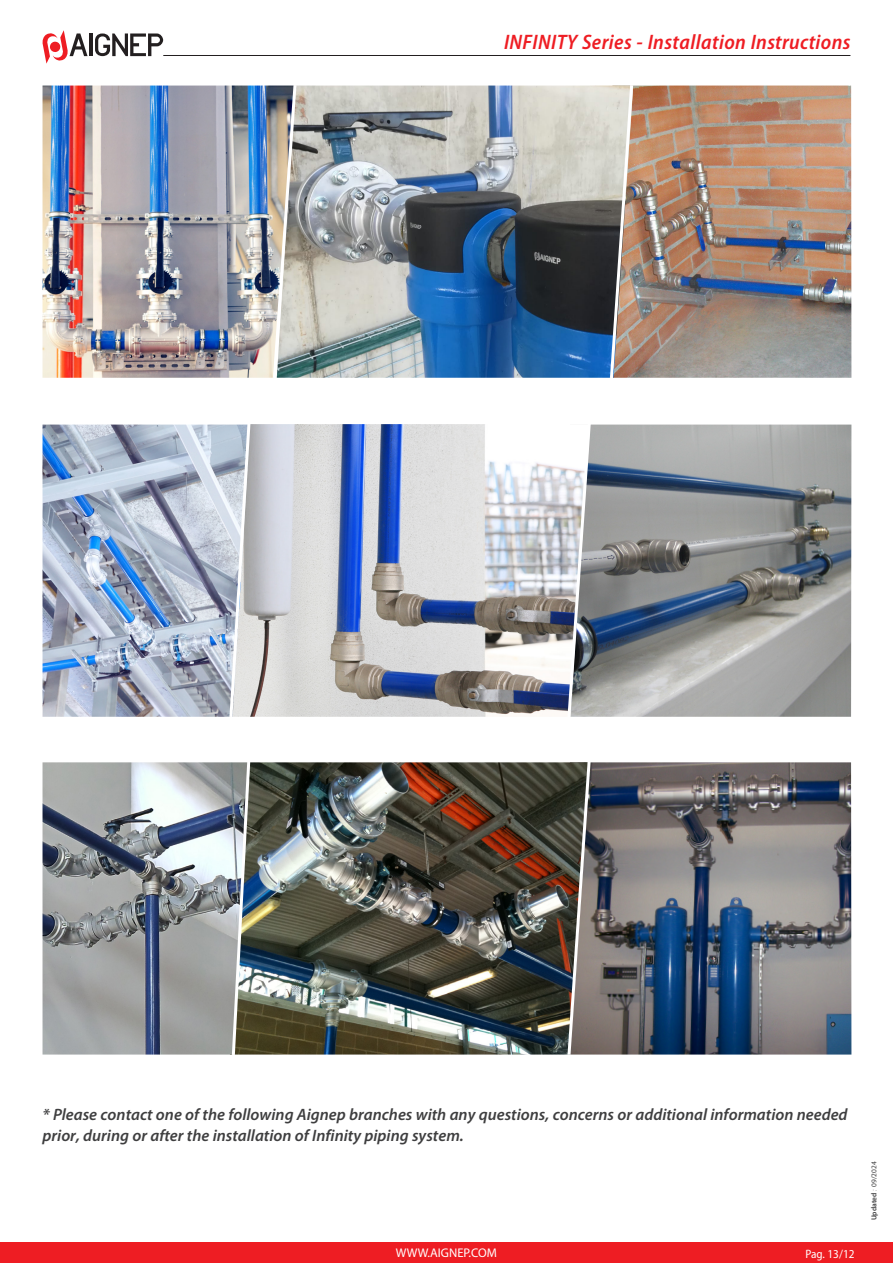
<style>
.page{position:relative;width:893px;height:1263px;background:#fff}
.page>*{position:absolute;margin:0;border:0;box-sizing:border-box;transform-origin:0 0}
.t1{font:italic 600 semi-condensed 21px "Myriad Pro";letter-spacing:.02em;color:#ee1d23}
.GB_-_Descrizione_-_Elenco{font:italic 600 16.5px/21px "Myriad Pro";color:#3e3e3f}
.t2{font:12.6px "Myriad Pro";color:#fff}
.t3{font:semi-condensed 12.15px "Myriad Pro";color:#fff}
.t4{font:600 7.35px "Myriad Pro";color:#3e3e3f}
.s1{font-weight:300;font-style:italic}
.s2{font-weight:400}
</style>
<div class="page">
<img style="left:635px;top:86px;width:216px;height:292px">
<img style="left:298px;top:86px;width:310px;height:292px">
<img style="left:43px;top:86px;width:228px;height:292px">
<img style="left:608px;top:85px;width:27px;height:293px">
<img style="left:271px;top:85px;width:27px;height:293px">
<img style="left:593px;top:425px;width:258px;height:292px">
<img style="left:252px;top:424px;width:314px;height:293px">
<img style="left:43px;top:425px;width:185px;height:292px">
<img style="left:566px;top:424px;width:27px;height:293px">
<svg style="left:228px;top:424px;width:24px;height:293px;background:#caced4"></svg>
<img style="left:593px;top:762px;width:258px;height:292px">
<img style="left:252px;top:762px;width:314px;height:292px">
<img style="left:43px;top:762px;width:187px;height:292px">
<img style="left:566px;top:762px;width:27px;height:293px">
<img style="left:230px;top:762px;width:22px;height:293px">
<hr style="left:163px;top:55px;width:687px;height:1px;background:#231f20">
<hr style="left:90px;top:33px;width:3px;height:23px;background:#231f20">
<svg style="left:95px;top:33px;width:68px;height:23px"></svg>
<svg style="left:42px;top:30px;width:46px;height:34px"></svg>
<div style="left:0;top:1242px;width:893px;height:21px;background:#ee1d23"></div>
<p class="t1" style="left:504px;top:30px;width:348px">INFINITY Series - Installation Instructions</p>
<p class="GB_-_Descrizione_-_Elenco" style="left:43px;top:1104px;width:806px">* Please contact one of the following Aignep branches with any questions, concerns or additional information needed prior, during or after the installation of Infinity piping system.</p>
<p class="t2" style="left:396px;top:1245px;width:103px">WWW.AIGNEP.COM</p>
<p class="t3" style="left:805px;top:1247px;width:51px">Pag. 13/12</p>
<p class="t4" style="left:870px;top:1220px;width:60px;rotate:-90deg">Updated <span class="s1">:</span> <span class="s2">09/2024</span></p>
</div>
